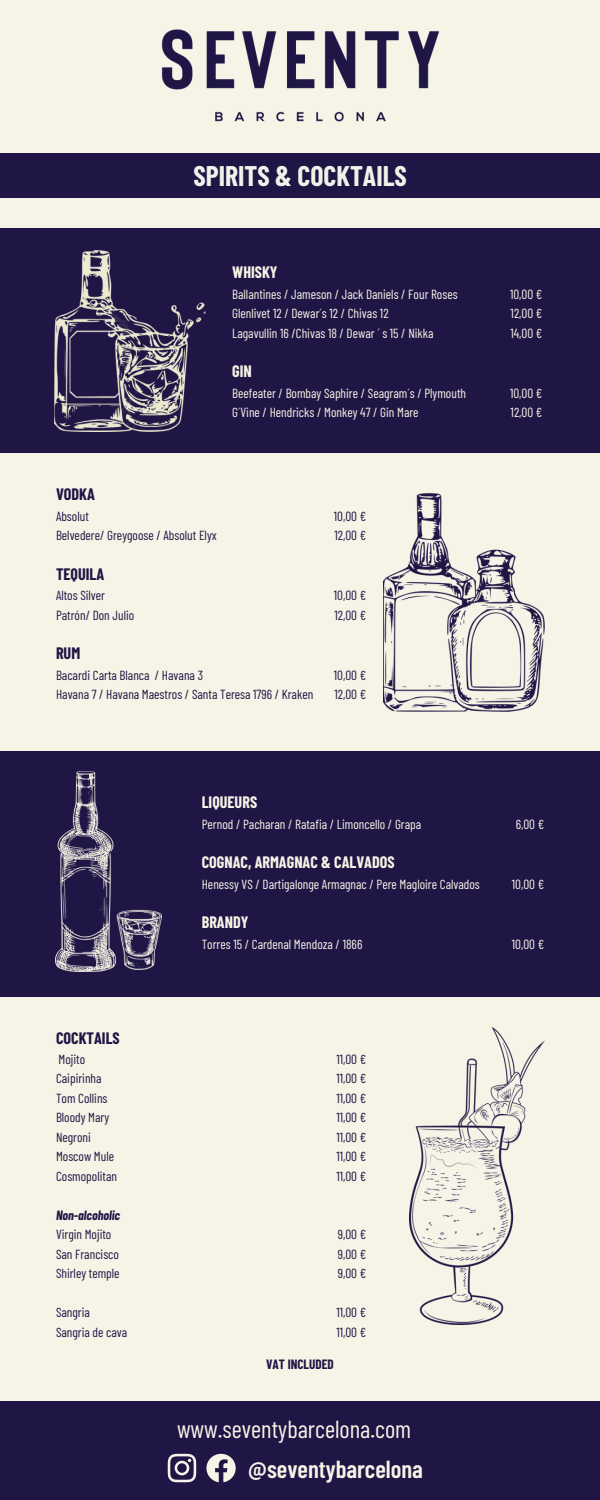
<style>
.page{position:relative;width:600px;height:1500px;background:#f6f4e6}
.page>*{position:absolute;margin:0;border:0;box-sizing:border-box;transform-origin:0 0}
.t1{font:700 27.7px "Barlow Condensed";color:#f1f2ea}
.t2{font:24.7px "Barlow Condensed";color:#f6f4e6}
.t3{font:600 24.7px "Barlow Condensed";color:#f6f4e6}
.t4{font:700 16.2px "Barlow Condensed";color:#f6f4e6}
.t5{font:700 16.2px "Barlow Condensed";color:#1f1646}
.t6{font:13.2px "Barlow Condensed";color:#1f1646}
.t7{font:13.2px "Barlow Condensed";color:#f6f4e6}
.t8{font:italic 700 13.2px "Barlow Condensed";color:#1f1646}
.t9{font:700 13.2px "Barlow Condensed";color:#1f1646}
</style>
<div class="page">
<div style="left:0;top:153px;width:600px;height:45px;background:#1f1646"></div>
<img style="left:161px;top:29px;width:278px;height:93px">
<img style="left:384px;top:494px;width:160px;height:217px">
<div style="left:0;top:228px;width:600px;height:225px;background:#1f1646"></div>
<img style="left:54px;top:251px;width:152px;height:180px">
<div style="left:0;top:752px;width:600px;height:245px;background:#1f1646"></div>
<img style="left:56px;top:772px;width:106px;height:200px">
<img style="left:410px;top:1027px;width:134px;height:298px">
<div style="left:0;top:1402px;width:600px;height:98px;background:#1f1646"></div>
<svg style="left:168px;top:1454px;width:28px;height:28px"></svg>
<svg style="left:206px;top:1454px;width:30px;height:28px"></svg>
<p class="t1" style="left:194px;top:159px;width:215px">SPIRITS &amp; COCKTAILS</p>
<p class="t4" style="left:232px;top:262px;width:47px">WHISKY</p>
<p class="t7" style="left:232px;top:286px;width:227px">Ballantines / Jameson / Jack Daniels / Four Roses</p>
<p class="t7" style="left:232px;top:305px;width:158px">Glenlivet 12 / Dewar´s 12 / Chivas 12</p>
<p class="t7" style="left:232px;top:325px;width:203px">Lagavullin 16 /Chivas 18 / Dewar ´ s 15 / Nikka</p>
<p class="t4" style="left:232px;top:361px;width:21px">GIN</p>
<p class="t7" style="left:232px;top:385px;width:235px">Beefeater / Bombay Saphire / Seagram´s / Plymouth</p>
<p class="t7" style="left:232px;top:404px;width:188px">G´Vine / Hendricks / Monkey 47 / Gin Mare</p>
<p class="t5" style="left:56px;top:484px;width:40px">VODKA</p>
<p class="t6" style="left:56px;top:507px;width:34px">Absolut</p>
<p class="t6" style="left:56px;top:527px;width:162px">Belvedere/ Greygoose / Absolut Elyx</p>
<p class="t5" style="left:56px;top:564px;width:50px">TEQUILA</p>
<p class="t6" style="left:56px;top:587px;width:51px">Altos Silver</p>
<p class="t6" style="left:56px;top:606px;width:80px">Patrón/ Don Julio</p>
<p class="t5" style="left:56px;top:643px;width:26px">RUM</p>
<p class="t6" style="left:56px;top:666px;width:149px">Bacardi Carta Blanca / Havana 3</p>
<p class="t6" style="left:56px;top:686px;width:259px">Havana 7 / Havana Maestros / Santa Teresa 1796 / Kraken</p>
<p class="t6" style="left:334px;top:507px;width:34px">10,00 €</p>
<p class="t6" style="left:334px;top:527px;width:33px">12,00 €</p>
<p class="t6" style="left:334px;top:587px;width:34px">10,00 €</p>
<p class="t6" style="left:334px;top:606px;width:33px">12,00 €</p>
<p class="t6" style="left:334px;top:666px;width:34px">10,00 €</p>
<p class="t6" style="left:334px;top:686px;width:33px">12,00 €</p>
<p class="t7" style="left:510px;top:286px;width:34px">10,00 €</p>
<p class="t7" style="left:511px;top:305px;width:33px">12,00 €</p>
<p class="t7" style="left:510px;top:325px;width:33px">14,00 €</p>
<p class="t7" style="left:510px;top:385px;width:34px">10,00 €</p>
<p class="t7" style="left:511px;top:404px;width:33px">12,00 €</p>
<p class="t5" style="left:56px;top:1027px;width:65px">COCKTAILS</p>
<p class="t6" style="left:59px;top:1051px;width:28px">Mojito</p>
<p class="t6" style="left:56px;top:1070px;width:47px">Caipirinha</p>
<p class="t6" style="left:56px;top:1090px;width:53px">Tom Collins</p>
<p class="t6" style="left:56px;top:1109px;width:55px">Bloody Mary</p>
<p class="t6" style="left:56px;top:1129px;width:36px">Negroni</p>
<p class="t6" style="left:56px;top:1148px;width:60px">Moscow Mule</p>
<p class="t6" style="left:56px;top:1168px;width:63px">Cosmopolitan</p>
<p class="t8" style="left:56px;top:1207px;width:66px">Non-alcoholic</p>
<p class="t6" style="left:56px;top:1226px;width:57px">Virgin Mojito</p>
<p class="t6" style="left:56px;top:1246px;width:65px">San Francisco</p>
<p class="t6" style="left:56px;top:1265px;width:65px">Shirley temple</p>
<p class="t6" style="left:56px;top:1304px;width:35px">Sangria</p>
<p class="t6" style="left:56px;top:1324px;width:73px">Sangria de cava</p>
<p class="t4" style="left:202px;top:792px;width:57px">LIQUEURS</p>
<p class="t7" style="left:202px;top:815px;width:221px">Pernod / Pacharan / Ratafia / Limoncello / Grapa</p>
<p class="t4" style="left:202px;top:852px;width:194px">COGNAC, ARMAGNAC &amp; CALVADOS</p>
<p class="t7" style="left:202px;top:875px;width:280px">Henessy VS / Dartigalonge Armagnac / Pere Magloire Calvados</p>
<p class="t4" style="left:202px;top:912px;width:48px">BRANDY</p>
<p class="t7" style="left:202px;top:935px;width:162px">Torres 15 / Cardenal Mendoza / 1866</p>
<p class="t7" style="left:516px;top:815px;width:30px">6,00 €</p>
<p class="t7" style="left:512px;top:875px;width:34px">10,00 €</p>
<p class="t7" style="left:512px;top:935px;width:34px">10,00 €</p>
<p class="t6" style="left:336px;top:1051px;width:31px">11,00 €</p>
<p class="t6" style="left:336px;top:1070px;width:31px">11,00 €</p>
<p class="t6" style="left:336px;top:1090px;width:31px">11,00 €</p>
<p class="t6" style="left:336px;top:1109px;width:31px">11,00 €</p>
<p class="t6" style="left:336px;top:1129px;width:31px">11,00 €</p>
<p class="t6" style="left:336px;top:1148px;width:31px">11,00 €</p>
<p class="t6" style="left:336px;top:1168px;width:31px">11,00 €</p>
<p class="t6" style="left:338px;top:1226px;width:30px">9,00 €</p>
<p class="t6" style="left:338px;top:1246px;width:30px">9,00 €</p>
<p class="t6" style="left:338px;top:1265px;width:30px">9,00 €</p>
<p class="t6" style="left:336px;top:1304px;width:31px">11,00 €</p>
<p class="t6" style="left:336px;top:1324px;width:31px">11,00 €</p>
<p class="t9" style="left:266px;top:1355px;width:69px">VAT INCLUDED</p>
<p class="t2" style="left:177px;top:1413px;width:236px">www.seventybarcelona.com</p>
<p class="t3" style="left:248px;top:1453px;width:176px">@seventybarcelona</p>
</div>
